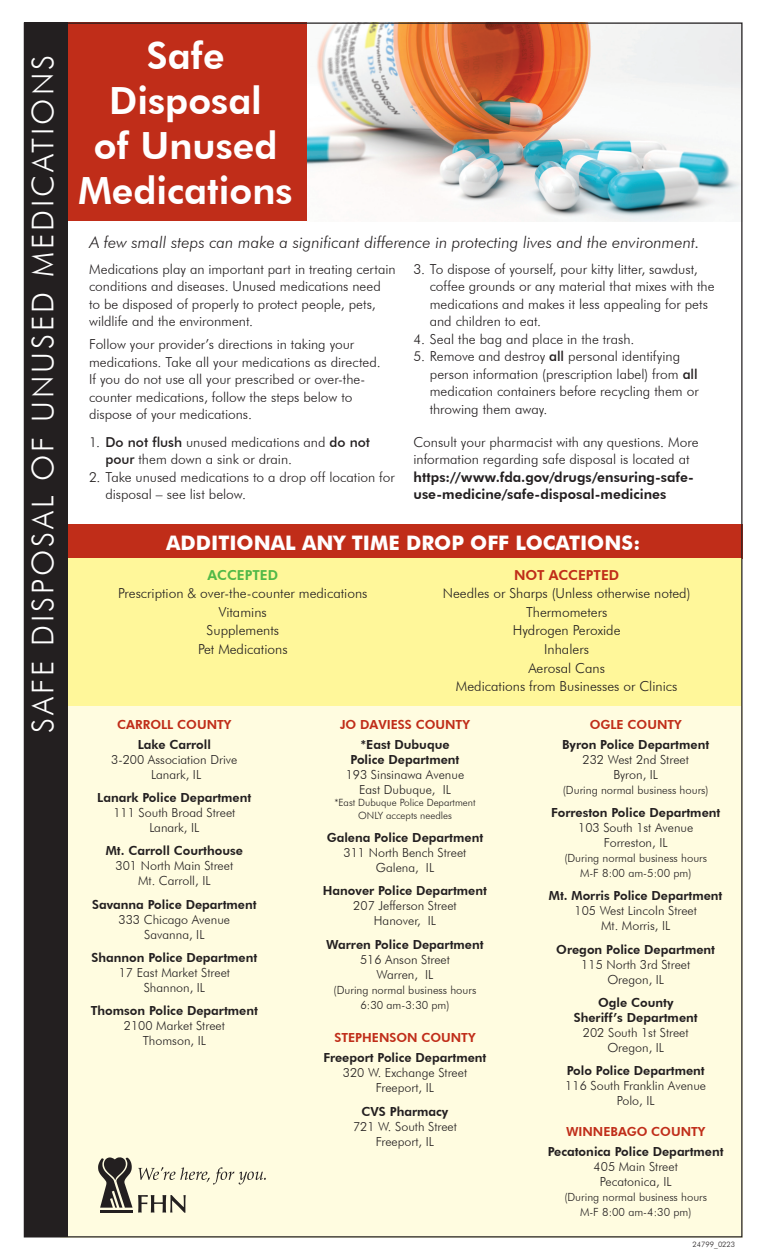
<style>
.page{position:relative;width:765px;height:1260px;background:#fff}
.page>*{position:absolute;margin:0;border:0;box-sizing:border-box;transform-origin:0 0}
.t1{font:800 37.5px/45px "Futura BT";color:#fff;text-align:center}
.t2{font:300 30px "Futura BT";letter-spacing:.1em;color:#fff}
.t3{font:700 20px "Futura BT";color:#fff}
.t4{font:italic 300 16.25px "Futura BT";color:#231f20}
.t5{font:300 13.75px/17.5px "Futura BT";color:#231f20}
.t6{font:800 13.75px/17.5px "Futura BT";letter-spacing:.005em;color:#231f20}
.t7{font:800 13.75px "Futura BT";color:#c02d19}
.t8{font:800 13.75px "Futura BT";color:#51b948}
.t9{font:300 12.5px/15px "Futura BT";color:#231f20;text-align:center}
.t10{font:800 12.5px/15px "Futura BT";color:#231f20;text-align:center}
.t11{font:800 12.5px "Futura BT";color:#c02d19}
.t12{font:300 11.25px/15px "Futura BT";color:#231f20;text-align:center}
.t13{font:300 10px/12.5px "Futura BT";color:#231f20;text-align:center}
.t14{font:300 7.5px "Futura BT";color:#231f20}
.s1{font-weight:500}
</style>
<div class="page">
<div style="left:64px;top:525px;width:678px;height:34px;background:#c02d19"></div>
<div style="left:60px;top:706px;width:682px;height:532px;background:#fffce0"></div>
<div style="left:63px;top:558px;width:679px;height:148px;background:#fff79a"></div>
<div style="left:64px;top:22px;width:243px;height:199px;background:#c02d19"></div>
<img style="left:307px;top:24px;width:433px;height:197px">
<div style="left:24px;top:22px;width:44px;height:1215px;background:#231f20"></div>
<svg style="left:98px;top:1157px;width:168px;height:56px"></svg>
<h2 class="t2" style="left:25px;top:733px;width:679px;rotate:-90deg">SAFE DISPOSAL OF UNUSED MEDICATIONS</h2>
<h1 class="t1" style="left:79px;top:33px;width:216px">Safe<br>Disposal<br>of Unused<br>Medications</h1>
<p class="t4" style="left:90px;top:233px;width:611px">A few small steps can make a significant difference in protecting lives and the environment.</p>
<p class="t5" style="left:89px;top:260px;width:308px">Medications play an important part in treating certain conditions and diseases. Unused medications need<br>to be disposed of properly to protect people, pets, wildlife and the environment.</p>
<p class="t5" style="left:89px;top:336px;width:293px">Follow your provider’s directions in taking your medications. Take all your medications as directed.<br>If you do not use all your prescribed or over-the&shy;counter medications, follow the steps below to dispose of your medications.</p>
<p class="t5" style="left:105px;top:433px;width:266px;text-indent:-16px">1. <span class="s1">Do not flush</span> unused medications and <span class="s1">do not pour</span> them down a sink or drain.</p>
<p class="t5" style="left:105px;top:468px;width:291px;text-indent:-16px">2. Take unused medications to a drop off location for disposal – see list below.</p>
<p class="t5" style="left:430px;top:260px;width:286px;text-indent:-16px">3. To dispose of yourself, pour kitty litter, sawdust, coffee grounds or any material that mixes with the medications and makes it less appealing for pets and children to eat.</p>
<p class="t5" style="left:414px;top:330px;width:222px">4. Seal the bag and place in the trash.</p>
<p class="t5" style="left:430px;top:347px;width:270px;text-indent:-16px">5. Remove and destroy <span class="s1">all</span> personal identifying person information (prescription label) from <span class="s1">all </span>medication containers before recycling them or throwing them away.</p>
<p class="t5" style="left:414px;top:433px;width:287px">Consult your pharmacist with any questions. More information regarding safe disposal is located at</p>
<p class="t6" style="left:414px;top:468px;width:282px">https://www.fda.gov/drugs/ensuring-safe&shy;use-medicine/safe-disposal-medicines</p>
<h3 class="t3" style="left:166px;top:530px;width:476px">ADDITIONAL ANY TIME DROP OFF LOCATIONS:</h3>
<p class="t8" style="left:208px;top:566px;width:72px">ACCEPTED</p>
<p class="t5" style="left:118px;top:584px;width:251px;line-height:18.6px;text-align:center">Prescription &amp; over-the-counter medications<br>Vitamins<br>Supplements<br>Pet Medications</p>
<p class="t7" style="left:514px;top:566px;width:107px">NOT ACCEPTED</p>
<p class="t5" style="left:443px;top:584px;width:249px;line-height:18.6px;text-align:center">Needles or Sharps (Unless otherwise noted)<br>Thermometers<br>Hydrogen Peroxide<br>Inhalers<br>Aerosal Cans<br>Medications from Businesses or Clinics</p>
<p class="t11" style="left:117px;top:717px;width:116px">CARROLL COUNTY</p>
<p class="t10" style="left:138px;top:737px;width:75px">Lake Carroll</p>
<p class="t9" style="left:111px;top:752px;width:128px">3-200 Association Drive<br>Lanark, IL</p>
<p class="t10" style="left:97px;top:790px;width:156px">Lanark Police Department</p>
<p class="t9" style="left:113px;top:805px;width:123px">111 South Broad Street<br>Lanark, IL</p>
<p class="t10" style="left:106px;top:843px;width:139px">Mt. Carroll Courthouse</p>
<p class="t9" style="left:116px;top:858px;width:119px">301 North Main Street<br>Mt. Carroll, IL</p>
<p class="t10" style="left:92px;top:897px;width:166px">Savanna Police Department</p>
<p class="t9" style="left:119px;top:912px;width:113px">333 Chicago Avenue<br>Savanna, IL</p>
<p class="t10" style="left:91px;top:950px;width:167px">Shannon Police Department</p>
<p class="t9" style="left:119px;top:965px;width:113px">17 East Market Street<br>Shannon, IL</p>
<p class="t10" style="left:91px;top:1003px;width:169px">Thomson Police Department</p>
<p class="t9" style="left:124px;top:1018px;width:102px">2100 Market Street<br>Thomson, IL</p>
<p class="t11" style="left:340px;top:717px;width:131px">JO DAVIESS COUNTY</p>
<p class="t10" style="left:351px;top:737px;width:110px">*East Dubuque<br>Police Department</p>
<p class="t9" style="left:346px;top:767px;width:120px">193 Sinsinawa Avenue<br>East Dubuque, IL</p>
<p class="t13" style="left:334px;top:796px;width:143px">*East Dubuque Police Department<br>ONLY accepts needles</p>
<p class="t10" style="left:327px;top:830px;width:158px">Galena Police Department</p>
<p class="t9" style="left:344px;top:845px;width:124px">311 North Bench Street<br>Galena, IL</p>
<p class="t10" style="left:323px;top:883px;width:166px">Hanover Police Department</p>
<p class="t9" style="left:353px;top:898px;width:105px">207 Jefferson Street<br>Hanover, IL</p>
<p class="t10" style="left:326px;top:937px;width:159px">Warren Police Department</p>
<p class="t9" style="left:360px;top:952px;width:91px">516 Anson Street<br>Warren, IL</p>
<p class="t12" style="left:334px;top:982px;width:144px">(During normal business hours<br>6:30 am-3:30 pm)</p>
<p class="t11" style="left:334px;top:1030px;width:143px">STEPHENSON COUNTY</p>
<p class="t10" style="left:323px;top:1050px;width:164px">Freeport Police Department</p>
<p class="t9" style="left:343px;top:1065px;width:126px">320 W. Exchange Street<br>Freeport, IL</p>
<p class="t10" style="left:362px;top:1104px;width:88px">CVS Pharmacy</p>
<p class="t9" style="left:353px;top:1119px;width:105px">721 W. South Street<br>Freeport, IL</p>
<p class="t11" style="left:590px;top:717px;width:94px">OGLE COUNTY</p>
<p class="t10" style="left:562px;top:737px;width:149px">Byron Police Department</p>
<p class="t9" style="left:583px;top:752px;width:108px">232 West 2nd Street<br>Byron, IL</p>
<p class="t12" style="left:563px;top:782px;width:147px">(During normal business hours)</p>
<p class="t10" style="left:551px;top:805px;width:171px">Forreston Police Department</p>
<p class="t9" style="left:578px;top:820px;width:117px">103 South 1st Avenue<br>Forreston, IL</p>
<p class="t12" style="left:564px;top:850px;width:144px">(During normal business hours<br>M-F 8:00 am-5:00 pm)</p>
<p class="t10" style="left:549px;top:888px;width:175px">Mt. Morris Police Department</p>
<p class="t9" style="left:575px;top:903px;width:124px">105 West Lincoln Street<br>Mt. Morris, IL</p>
<p class="t10" style="left:556px;top:942px;width:160px">Oregon Police Department</p>
<p class="t9" style="left:581px;top:957px;width:110px">115 North 3rd Street<br>Oregon, IL</p>
<p class="t10" style="left:574px;top:995px;width:126px">Ogle County<br>Sheriff’s Department</p>
<p class="t9" style="left:583px;top:1025px;width:107px">202 South 1st Street<br>Oregon, IL</p>
<p class="t10" style="left:567px;top:1063px;width:140px">Polo Police Department</p>
<p class="t9" style="left:565px;top:1078px;width:142px">116 South Franklin Avenue<br>Polo, IL</p>
<p class="t11" style="left:566px;top:1124px;width:141px">WINNEBAGO COUNTY</p>
<p class="t10" style="left:548px;top:1144px;width:177px">Pecatonica Police Department</p>
<p class="t9" style="left:594px;top:1159px;width:86px">405 Main Street<br>Pecatonica, IL</p>
<p class="t12" style="left:564px;top:1189px;width:144px">(During normal business hours<br>M-F 8:00 am-4:30 pm)</p>
<p class="t14" style="left:693px;top:1240px;width:44px">24799_0223</p>
</div>
